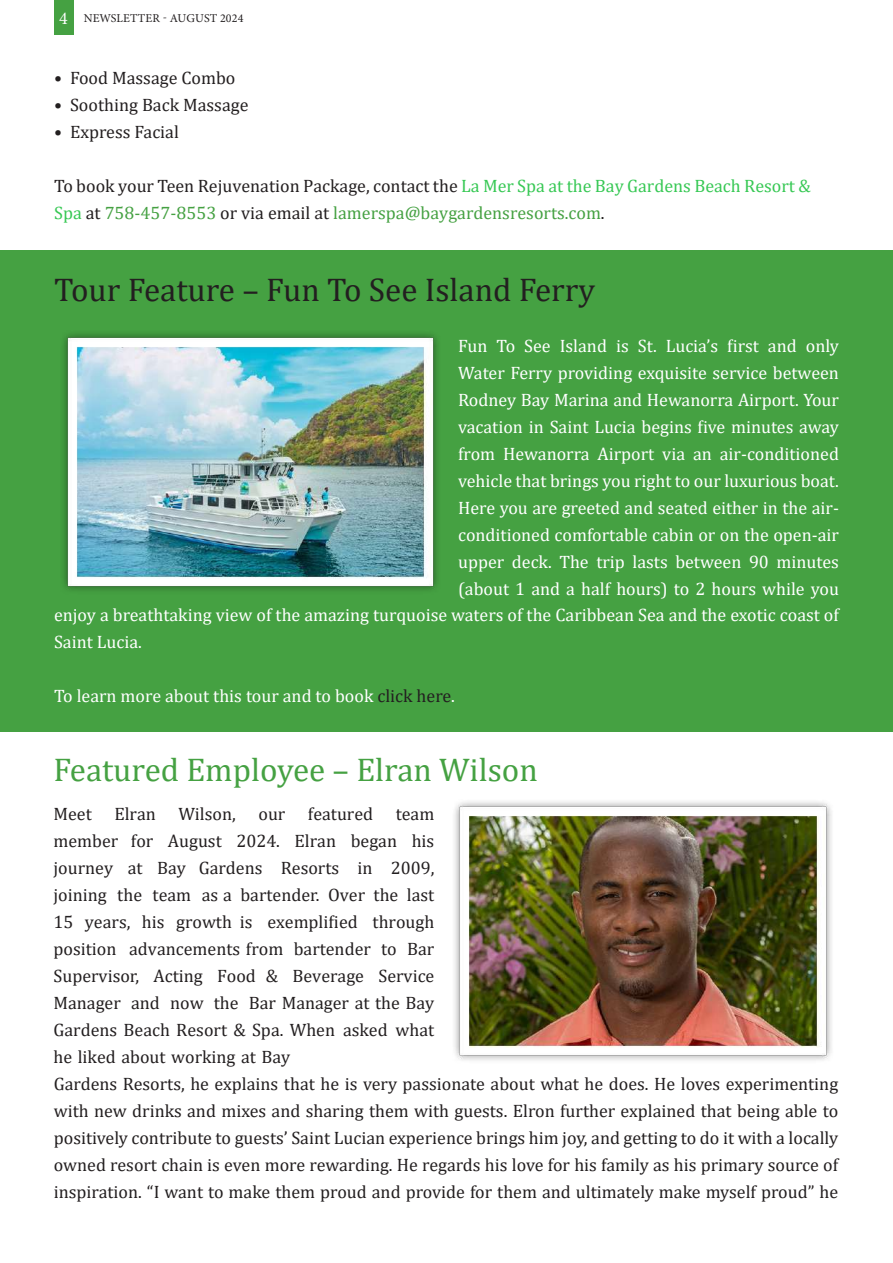
<style>
.page{position:relative;width:893px;height:1263px;background:#fff}
.page>*{position:absolute;margin:0;border:0;box-sizing:border-box;transform-origin:0 0}
.t1{font:33px "Cambria";color:#231f20}
.t2{font:33px "Cambria";color:#45a142}
.t3{font:18px/27px "Cambria";color:#231f20;text-align:justify}
.t4{font:18px/27px "Cambria";color:#fff;text-align:justify}
.t5{font:12px "Minion Pro";letter-spacing:.01em;color:#231f20}
.s1{font-size:18px;color:#fff}
.s2{color:#37c854}
.s3{color:#45a142}
.s4{color:#231f20}
</style>
<div class="page">
<div style="left:54px;top:0;width:19px;height:34px;background:#45a142"></div>
<div style="left:0;top:250px;width:893px;height:482px;background:#45a142"></div>
<img style="left:63px;top:333px;width:375px;height:258px">
<img style="left:454px;top:801px;width:378px;height:260px">
<p class="t5" style="left:59px;top:11px;width:186px"><span class="s1">4</span> NEWSLETTER - AUGUST 2024</p>
<p class="t3" style="left:54px;top:64px;width:183px">• Food Massage Combo</p>
<p class="t3" style="left:54px;top:91px;width:196px">• Soothing Back Massage</p>
<p class="t3" style="left:54px;top:118px;width:126px">• Express Facial</p>
<p class="t3" style="left:54px;top:172px;width:758px">To book your Teen Rejuvenation Package, contact the <span class="s2">La Mer Spa at the Bay Gardens Beach Resort &amp;<br>Spa</span> at <span class="s3">758-457-8553</span> or via email at <span class="s3">lamerspa@baygardensresorts.com</span>.</p>
<h1 class="t1" style="left:54px;top:270px;width:542px">Tour Feature – Fun To See Island Ferry</h1>
<p class="t4" style="left:458px;top:333px;width:382px">Fun To See Island is St. Lucia’s first and only Water Ferry providing exquisite service between Rodney Bay Marina and Hewanorra Airport. Your vacation in Saint Lucia begins five minutes away from Hewanorra Airport via an air-conditioned vehicle that brings you right to our luxurious boat.<br>Here you are greeted and seated either in the air&shy;conditioned comfortable cabin or on the open-air upper deck. The trip lasts between 90 minutes (about 1 and a half hours) to 2 hours while you</p>
<p class="t4" style="left:54px;top:601px;width:786px">enjoy a breathtaking view of the amazing turquoise waters of the Caribbean Sea and the exotic coast of<br>Saint Lucia.</p>
<p class="t4" style="left:54px;top:682px;width:402px">To learn more about this tour and to book <span class="s4">click here</span>.</p>
<h1 class="t2" style="left:53px;top:750px;width:486px">Featured Employee – Elran Wilson</h1>
<p class="t3" style="left:53px;top:800px;width:40px">Meet</p>
<p class="t3" style="left:114px;top:800px;width:43px">Elran</p>
<p class="t3" style="left:178px;top:800px;width:59px">Wilson,</p>
<p class="t3" style="left:258px;top:800px;width:28px">our</p>
<p class="t3" style="left:308px;top:800px;width:67px">featured</p>
<p class="t3" style="left:53px;top:800px;width:382px;text-indent:342px">team member for August 2024. Elran began his journey at Bay Gardens Resorts in 2009, joining the team as a bartender. Over the last 15 years, his growth is exemplified through position advancements from bartender to Bar Supervisor, Acting Food &amp; Beverage Service Manager and now the Bar Manager at the Bay Gardens Beach Resort &amp; Spa. When asked what he liked about working at Bay</p>
<p class="t3" style="left:54px;top:1070px;width:786px">Gardens Resorts, he explains that he is very passionate about what he does. He loves experimenting with new drinks and mixes and sharing them with guests. Elron further explained that being able to positively contribute to guests’ Saint Lucian experience brings him joy, and getting to do it with a locally owned resort chain is even more rewarding. He regards his love for his family as his primary source of inspiration. “I want to make them proud and provide for them and ultimately make myself proud” he</p>
</div>
